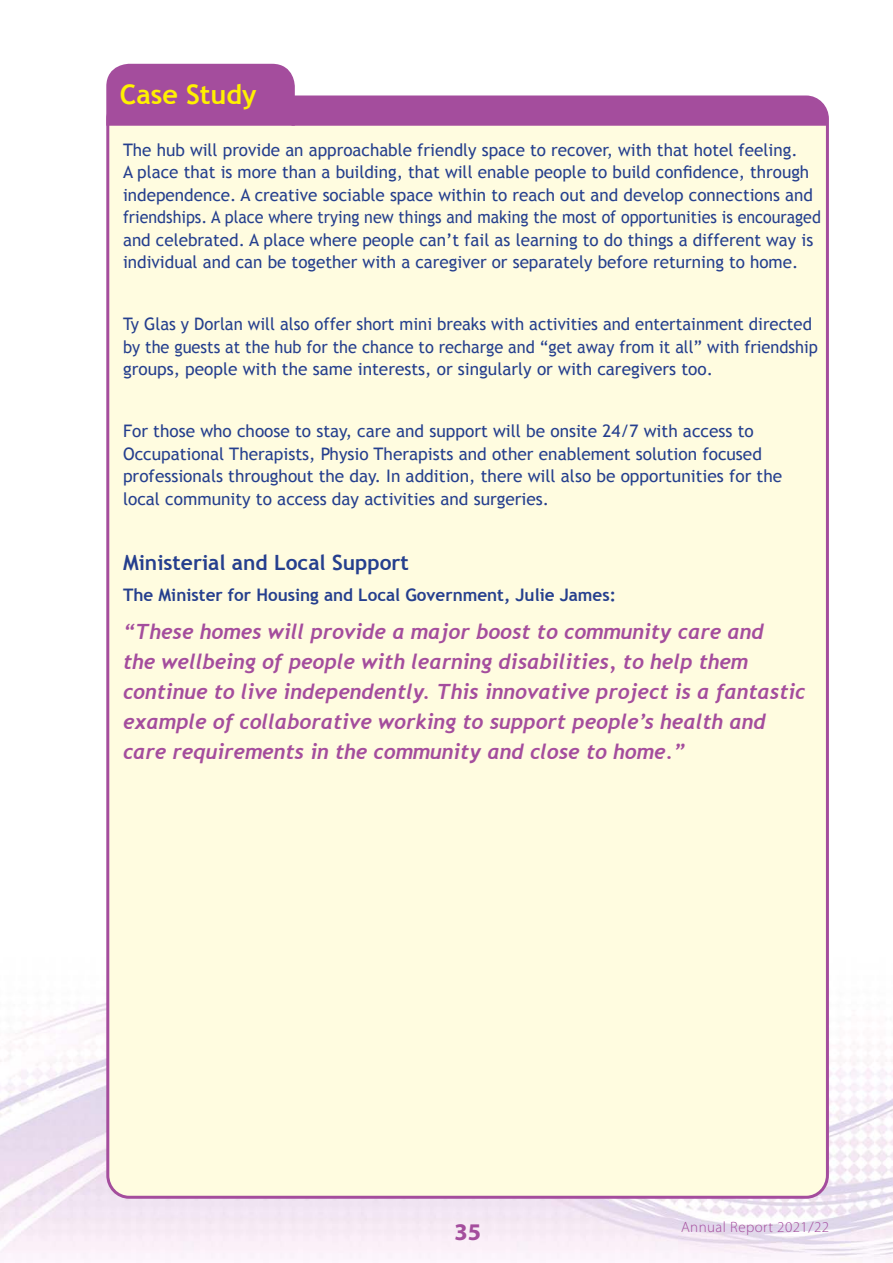
<style>
.page{position:relative;width:893px;height:1263px;background:#fff}
.page>*{position:absolute;margin:0;border:0;box-sizing:border-box;transform-origin:0 0}
.t1{font:700 27px "Trebuchet MS";color:#fff101}
.t2{font:700 24px "Myriad Pro";color:#a44d9d}
.t3{font:italic 700 21px/30px "Trebuchet";color:#a44d9d}
.t4{font:700 21px "Trebuchet MS";color:#253f8e}
.t5{font:17.25px/22.5px "Trebuchet MS";color:#253f8e}
.t6{font:700 17.25px "Trebuchet MS";color:#253f8e}
.t7{font:300 15px "Myriad Pro";letter-spacing:.03em;color:#a44d9d}
</style>
<div class="page">
<img style="left:1px;top:1003px;width:892px;height:258px">
<img style="left:0;top:850px;width:1px;height:413px">
<div style="left:108px;top:97px;width:719px;height:1100px;background:#fffce0;border-radius:22px"></div>
<svg style="left:106px;top:63px;width:721px;height:64px"></svg>
<h1 class="t1" style="left:120px;top:78px;width:138px">Case Study</h1>
<p class="t5" style="left:123px;top:139px;width:699px">The hub will provide an approachable friendly space to recover, with that hotel feeling.<br>A place that is more than a building, that will enable people to build confidence, through independence. A creative sociable space within to reach out and develop connections and friendships. A place where trying new things and making the most of opportunities is encouraged and celebrated. A place where people can’t fail as learning to do things a different way is individual and can be together with a caregiver or separately before returning to home.</p>
<p class="t5" style="left:123px;top:313px;width:696px">Ty Glas y Dorlan will also offer short mini breaks with activities and entertainment directed by the guests at the hub for the chance to recharge and “get away from it all” with friendship groups, people with the same interests, or singularly or with caregivers too.</p>
<p class="t5" style="left:123px;top:420px;width:661px">For those who choose to stay, care and support will be onsite 24/7 with access to Occupational Therapists, Physio Therapists and other enablement solution focused professionals throughout the day. In addition, there will also be opportunities for the local community to access day activities and surgeries.</p>
<p class="t4" style="left:123px;top:549px;width:287px">Ministerial and Local Support</p>
<p class="t6" style="left:123px;top:584px;width:495px">The Minister for Housing and Local Government, Julie James:</p>
<p class="t3" style="left:123px;top:617px;width:684px">“These homes will provide a major boost to community care and<br>the wellbeing of people with learning disabilities, to help them continue to live independently. This innovative project is a fantastic example of collaborative working to support people’s health and care requirements in the community and close to home.”</p>
<h2 class="t2" style="left:454px;top:1216px;width:28px">35</h2>
<p class="t7" style="left:681px;top:1218px;width:150px">Annual Report 2021/22</p>
</div>
